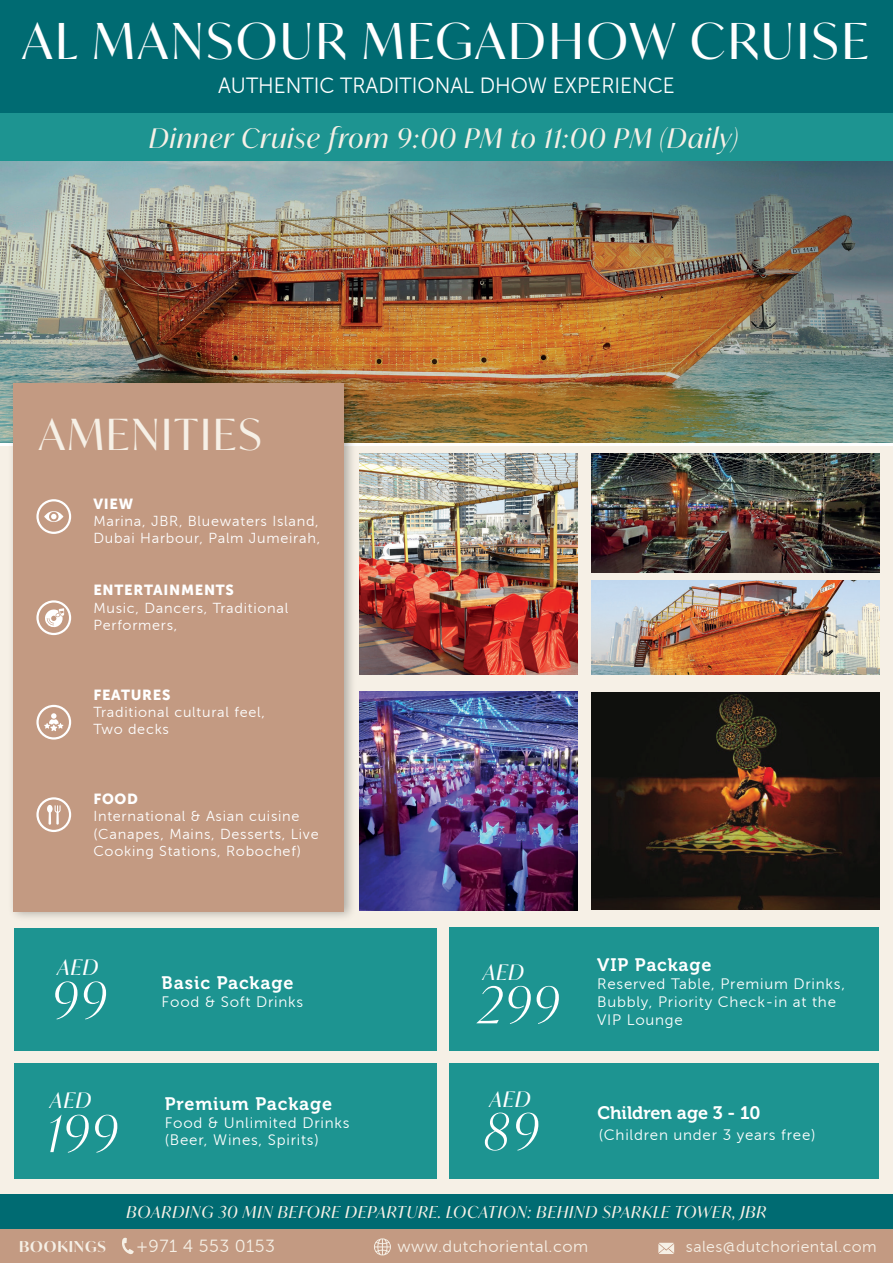
<style>
.page{position:relative;width:893px;height:1263px;background:#fff}
.page>*{position:absolute;margin:0;border:0;box-sizing:border-box;transform-origin:0 0}
.t1{font:italic 300 50.55px "Ivy Mode";letter-spacing:.05em;color:#fff}
.t2{font:49.5px "Ivy Mode";letter-spacing:.06em;color:#fff}
.t3{font:42.9px "Ivy Mode";letter-spacing:.05em;color:#f6f0e6}
.t4{font:italic 27px "Ivy Mode";letter-spacing:.05em;color:#f6f0e6}
.t5{font:21.9px "Museo Sans 300";color:#fff;scale:.95 1}
.t6{font:italic 21.3px "Ivy Mode";letter-spacing:.05em;color:#fff}
.t7{font:18px "Museo 700";letter-spacing:.05em;color:#fff}
.t8{font:18px "Museo 700";color:#fff}
.t9{font:17.55px "Museo Sans 300";letter-spacing:.025em;color:#f6f0e6}
.t10{font:italic 16.5px "Ivy Mode";letter-spacing:.06em;color:#f6f0e6}
.t11{font:16.5px "Museo Sans 300";letter-spacing:.025em;color:#f6f0e6}
.t12{font:15.9px "Museo Sans 300";letter-spacing:.025em;color:#f6f0e6}
.t13{font:15.15px/18.1px "Museo Sans 300";letter-spacing:.05em;color:#fff}
.t14{font:600 15px "Ivy Mode";letter-spacing:.06em;color:#f6f0e6}
.t15{font:14.4px/17.4px "Museo Sans 300";letter-spacing:.05em;color:#fff}
.t16{font:14.4px "Museo Sans 900";letter-spacing:.05em;color:#fff}
</style>
<div class="page">
<div style="left:0;top:447px;width:893px;height:747px;background:#f6f0e6"></div>
<div style="left:0;top:1194px;width:893px;height:35px;background:#006b72"></div>
<div style="left:14px;top:1063px;width:422px;height:115px;background:#1d9491"></div>
<div style="left:14px;top:928px;width:422px;height:123px;background:#1d9491"></div>
<div style="left:449px;top:927px;width:430px;height:124px;background:#1d9491"></div>
<div style="left:449px;top:1063px;width:430px;height:115px;background:#1d9491"></div>
<div style="left:0;top:1229px;width:893px;height:34px;background:#c39a82"></div>
<img style="left:0;top:161px;width:893px;height:281px">
<div style="left:0;top:0;width:893px;height:154px;background:#006b72"></div>
<div style="left:0;top:113px;width:893px;height:48px;background:#1d9491"></div>
<img style="left:4px;top:371px;width:357px;height:547px">
<div style="left:13px;top:384px;width:331px;height:528px;background:#c39a82"></div>
<svg style="left:36px;top:499px;width:35px;height:35px"></svg>
<svg style="left:36px;top:705px;width:35px;height:34px"></svg>
<svg style="left:36px;top:600px;width:35px;height:35px"></svg>
<svg style="left:36px;top:797px;width:35px;height:35px"></svg>
<img style="left:360px;top:453px;width:218px;height:222px">
<img style="left:591px;top:693px;width:288px;height:216px">
<img style="left:360px;top:692px;width:218px;height:218px">
<img style="left:591px;top:453px;width:288px;height:120px">
<img style="left:591px;top:581px;width:288px;height:94px">
<svg style="left:658px;top:1243px;width:16px;height:11px"></svg>
<svg style="left:374px;top:1238px;width:17px;height:17px"></svg>
<svg style="left:122px;top:1237px;width:12px;height:17px"></svg>
<h2 class="t2" style="left:22px;top:7px;width:848px">AL MANSOUR MEGADHOW CRUISE</h2>
<h3 class="t5" style="left:218px;top:73px;width:482px">AUTHENTIC TRADITIONAL DHOW EXPERIENCE</h3>
<h3 class="t4" style="left:149px;top:120px;width:590px">Dinner Cruise from 9:00 PM to 11:00 PM (Daily)</h3>
<h3 class="t3" style="left:39px;top:405px;width:224px">AMENITIES</h3>
<p class="t16" style="left:93px;top:495px;width:41px">VIEW</p>
<p class="t15" style="left:93px;top:512px;width:228px">Marina, JBR, Bluewaters Island,<br>Dubai Harbour, Palm Jumeirah,</p>
<p class="t16" style="left:93px;top:582px;width:142px">ENTERTAINMENTS</p>
<p class="t15" style="left:93px;top:599px;width:197px">Music, Dancers, Traditional<br>Performers,</p>
<p class="t16" style="left:93px;top:686px;width:79px">FEATURES</p>
<p class="t15" style="left:93px;top:703px;width:173px">Traditional cultural feel,<br>Two decks</p>
<p class="t16" style="left:93px;top:791px;width:46px">FOOD</p>
<p class="t15" style="left:93px;top:808px;width:227px">International &amp; Asian cuisine (Canapes, Mains, Desserts, Live<br>Cooking Stations, Robochef)</p>
<h3 class="t6" style="left:57px;top:953px;width:42px">AED</h3>
<h1 class="t1" style="left:51px;top:966px;width:56px">99</h1>
<h3 class="t6" style="left:50px;top:1085px;width:42px">AED</h3>
<h1 class="t1" style="left:47px;top:1099px;width:72px">199</h1>
<p class="t7" style="left:162px;top:973px;width:133px">Basic Package</p>
<p class="t13" style="left:162px;top:993px;width:143px">Food &amp; Soft Drinks</p>
<p class="t7" style="left:165px;top:1094px;width:169px">Premium Package</p>
<p class="t13" style="left:165px;top:1115px;width:186px;line-height:16.8px">Food &amp; Unlimited Drinks (Beer, Wines, Spirits)</p>
<h3 class="t6" style="left:483px;top:958px;width:42px">AED</h3>
<p class="t7" style="left:597px;top:954px;width:116px">VIP Package</p>
<p class="t13" style="left:597px;top:974px;width:249px">Reserved Table, Premium Drinks,<br>Bubbly, Priority Check-in at the<br>VIP Lounge</p>
<h1 class="t1" style="left:478px;top:971px;width:83px">299</h1>
<h3 class="t6" style="left:490px;top:1084px;width:42px">AED</h3>
<h1 class="t1" style="left:484px;top:1097px;width:56px">89</h1>
<p class="t8" style="left:597px;top:1102px;width:165px">Children age 3 - 10</p>
<p class="t13" style="left:599px;top:1126px;width:218px">(Children under 3 years free)</p>
<p class="t10" style="left:127px;top:1201px;width:641px">BOARDING 30 MIN BEFORE DEPARTURE. LOCATION: BEHIND SPARKLE TOWER, JBR</p>
<p class="t14" style="left:19px;top:1236px;width:88px">BOOKINGS</p>
<p class="t9" style="left:136px;top:1236px;width:140px">+971 4 553 0153</p>
<p class="t11" style="left:398px;top:1237px;width:192px">www.dutchoriental.com</p>
<p class="t12" style="left:686px;top:1238px;width:192px">sales@dutchoriental.com</p>
</div>
